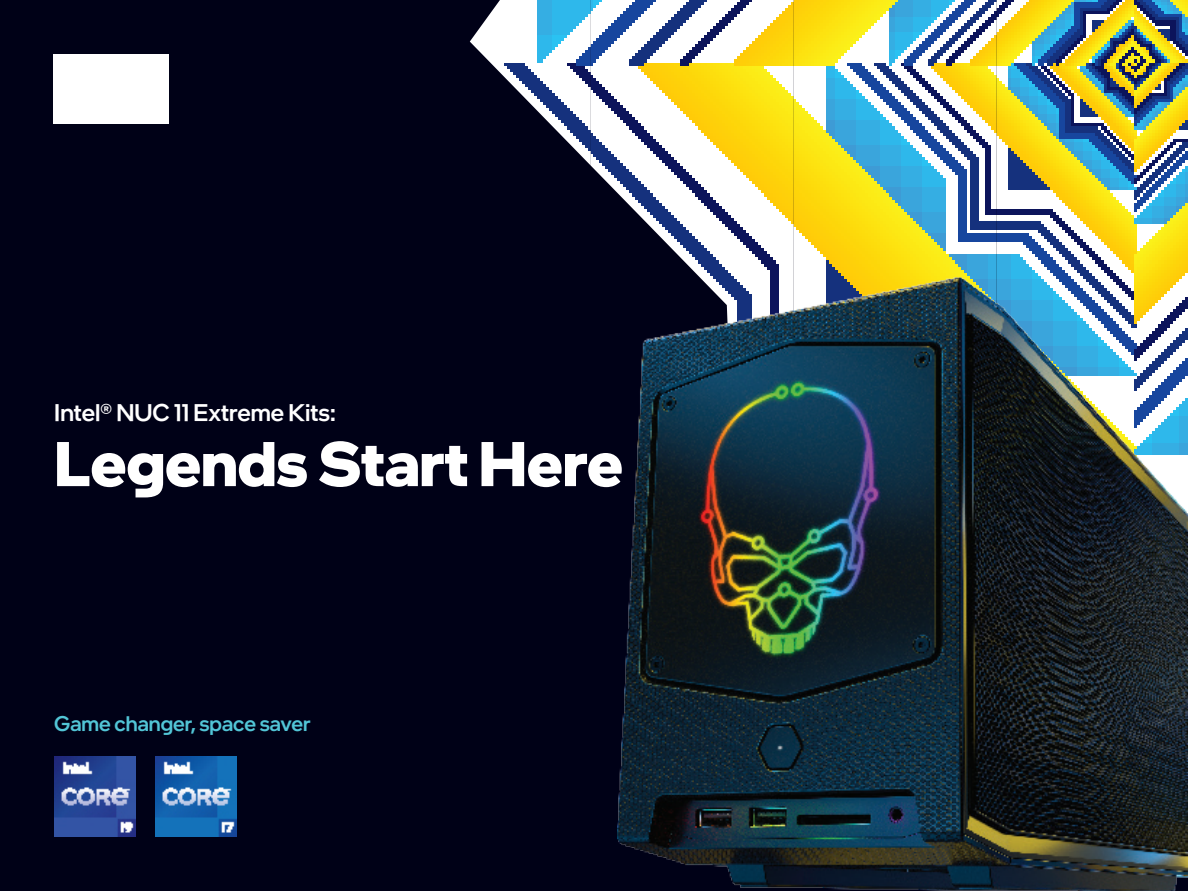
<style>
.page{position:relative;width:1188px;height:891px;background:#000117}
.page>*{position:absolute;margin:0;border:0;box-sizing:border-box;transform-origin:0 0}
.t1{font:700 63px "Intel One Display";color:#fff}
.t2{font:500 24px "Intel One Display";color:#fff}
.t3{font:500 21px "Intel One Display";color:#52c5d6}
</style>
<div class="page">
<img style="left:470px;top:0;width:121px;height:166px">
<img style="left:591px;top:0;width:203px;height:277px">
<img style="left:794px;top:0;width:203px;height:277px">
<img style="left:997px;top:0;width:191px;height:277px">
<img style="left:617px;top:277px;width:571px;height:614px">
<div style="left:54px;top:54px;width:115px;height:69px;background:#fff"></div>
<img style="left:54px;top:756px;width:81px;height:81px">
<img style="left:156px;top:756px;width:81px;height:81px">
<p class="t2" style="left:54px;top:397px;width:283px">Intel® NUC 11 Extreme Kits:</p>
<p class="t1" style="left:54px;top:421px;width:570px">Legends Start Here</p>
<p class="t3" style="left:54px;top:710px;width:258px">Game changer, space saver</p>
</div>
